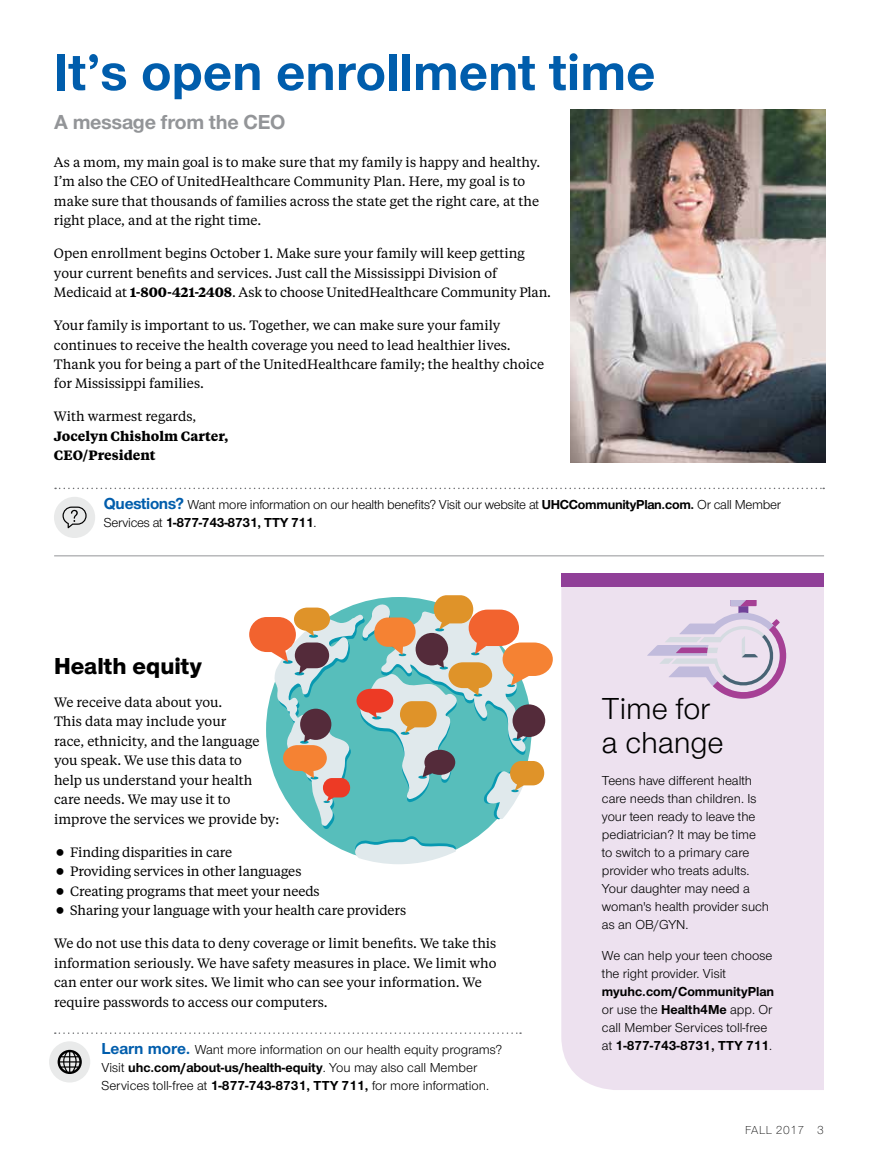
<style>
.page{position:relative;width:878px;height:1161px;background:#fff}
.page>*{position:absolute;margin:0;border:0;box-sizing:border-box;transform-origin:0 0}
.t1{font:700 54px "UHC Sans";color:#005dac}
.t2{font:31.5px/34.5px "UHC Sans";color:#000}
.t3{font:800 24px "UHC Sans";color:#000}
.t4{font:700 21px "UHC Sans";letter-spacing:-.01em;color:#939598}
.t5{font:13.5px/19.5px "UHC Serif Text";color:#000}
.t6{font:13.5px/18px "UHC Sans";color:#000}
.t7{font:13.5px/18px "UHC Sans";letter-spacing:-.02em;color:#000}
.t8{font:700 13.5px/18px "UHC Sans";color:#000}
.t9{font:700 13.5px/19.5px "UHC Serif Text";color:#000}
.t10{font:300 12px "UHC Sans";letter-spacing:.04em;color:#000}
.s1{font-weight:700}
.s2{font-weight:700;font-size:16.5px;color:#005dac}
.s3{font-weight:400}
</style>
<div class="page">
<hr style="left:54px;top:555px;width:770px;height:1px;background:#939598">
<div style="left:561px;top:587px;width:263px;height:503px;background:#ede1ef"></div>
<div style="left:561px;top:574px;width:263px;height:13px;background:#903f98"></div>
<svg style="left:647px;top:601px;width:143px;height:102px;background:#dccce1"></svg>
<div style="left:266px;top:597px;width:265px;height:265px;background:#57bebb;border-radius:50%"></div>
<svg style="left:354px;top:836px;width:102px;height:28px"></svg>
<svg style="left:249px;top:595px;width:304px;height:235px"></svg>
<svg style="left:55px;top:1032px;width:466px;height:2px"></svg>
<div style="left:49px;top:1041px;width:41px;height:42px;background:#e9eaea;border-radius:50%"></div>
<svg style="left:58px;top:1050px;width:24px;height:24px"></svg>
<img style="left:570px;top:109px;width:255px;height:354px">
<svg style="left:55px;top:488px;width:769px;height:1px"></svg>
<div style="left:54px;top:497px;width:41px;height:41px;background:#e9eaea;border-radius:50%"></div>
<svg style="left:62px;top:507px;width:25px;height:21px"></svg>
<h1 class="t1" style="left:54px;top:36px;width:602px">It’s open enrollment time</h1>
<h3 class="t4" style="left:54px;top:108px;width:233px">A message from the CEO</h3>
<p class="t5" style="left:54px;top:151px;width:488px">As a mom, my main goal is to make sure that my family is happy and healthy.<br>I’m also the CEO of UnitedHealthcare Community Plan. Here, my goal is to make sure that thousands of families across the state get the right care, at the right place, and at the right time.</p>
<p class="t5" style="left:54px;top:243px;width:498px">Open enrollment begins October 1. Make sure your family will keep getting your current benefits and services. Just call the Mississippi Division of<br>Medicaid at <span class="s1">1-800-421-2408</span>. Ask to choose UnitedHealthcare Community Plan.</p>
<p class="t5" style="left:54px;top:315px;width:491px">Your family is important to us. Together, we can make sure your family continues to receive the health coverage you need to lead healthier lives.<br>Thank you for being a part of the UnitedHealthcare family; the healthy choice for Mississippi families.</p>
<p class="t5" style="left:54px;top:406px;width:144px">With warmest regards,</p>
<p class="t9" style="left:54px;top:426px;width:176px">Jocelyn Chisholm Carter,<br>CEO/President</p>
<p class="t7" style="left:104px;top:495px;width:678px"><span class="s2">Questions?</span> Want more information on our health benefits? Visit our website at <span class="s1">UHCCommunityPlan.com.</span> Or call Member<br>Services at <span class="s1">1-877-743-8731, TTY 711</span>.</p>
<h3 class="t3" style="left:54px;top:649px;width:149px">Health equity</h3>
<p class="t5" style="left:54px;top:692px;width:227px">We receive data about you.<br>This data may include your<br>race, ethnicity, and the language you speak. We use this data to<br>help us understand your health care needs. We may use it to improve the services we provide by:</p>
<p class="t5" style="left:70px;top:842px;width:337px">Finding disparities in care<br>Providing services in other languages<br>Creating programs that meet your needs<br>Sharing your language with your health care providers</p>
<p class="t5" style="left:54px;top:933px;width:444px">We do not use this data to deny coverage or limit benefits. We take this information seriously. We have safety measures in place. We limit who can enter our work sites. We limit who can see your information. We require passwords to access our computers.</p>
<p class="t6" style="left:101px;top:1040px;width:402px"><span class="s2">Learn more.</span> Want more information on our health equity programs?<br>Visit <span class="s1">uhc.com/about-us/health-equity</span>. You may also call Member<br>Services toll-free at <span class="s1">1-877-743-8731, TTY 711,</span> for more information.</p>
<h2 class="t2" style="left:602px;top:690px;width:123px">Time for a change</h2>
<p class="t6" style="left:602px;top:771px;width:169px">Teens have different health care needs than children. Is your teen ready to leave the pediatrician? It may be time to switch to a primary care provider who treats adults.<br>Your daughter may need a woman's health provider such as an OB/GYN.</p>
<p class="t6" style="left:602px;top:946px;width:172px">We can help your teen choose the right provider. Visit</p>
<p class="t8" style="left:602px;top:982px;width:174px">myuhc.com/CommunityPlan <span class="s3">or use the</span> Health4Me <span class="s3">app. Or call Member Services toll-free at</span> 1-877-743-8731, TTY 711<span class="s3">.</span></p>
<p class="t10" style="left:745px;top:1122px;width:80px">FALL 2017 3</p>
</div>
